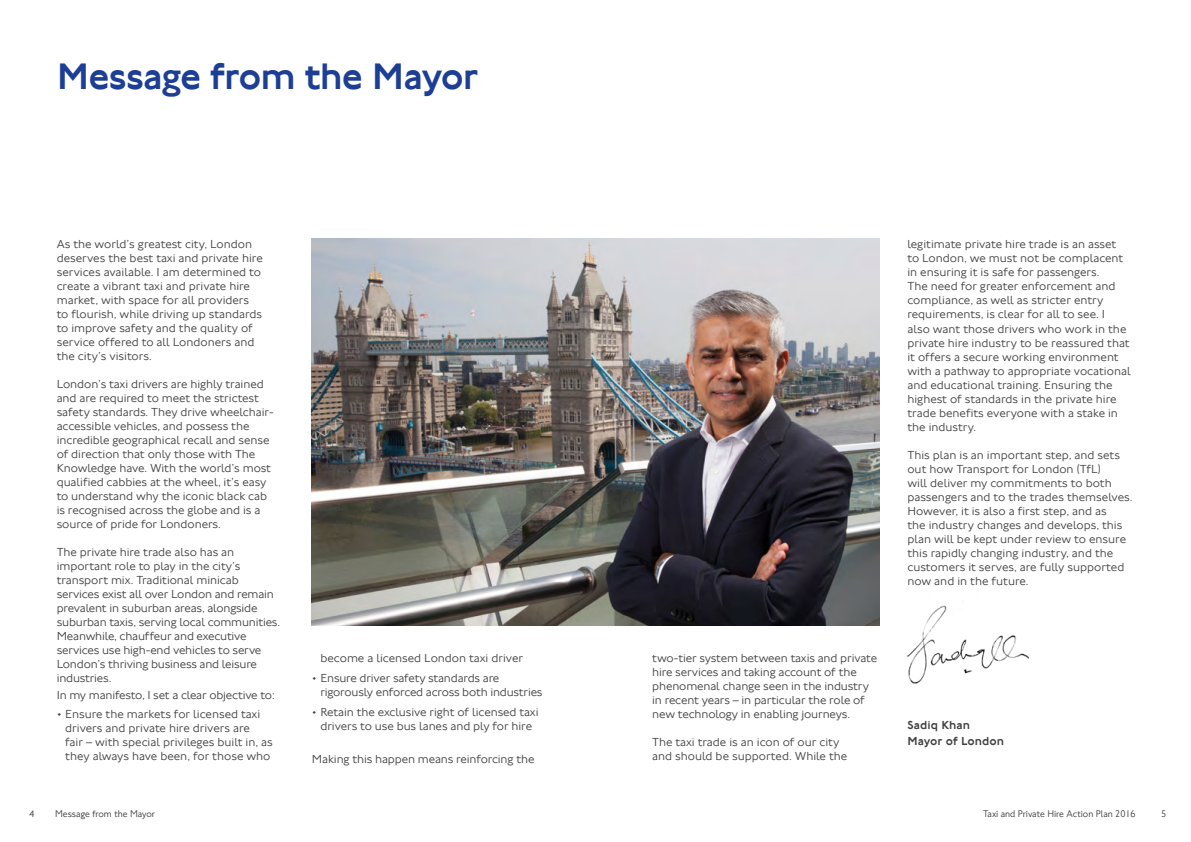
<style>
.page{position:relative;width:1191px;height:842px;background:#fff}
.page>*{position:absolute;margin:0;border:0;box-sizing:border-box;transform-origin:0 0}
.t1{font:500 38px "Johnston 100";letter-spacing:-.025em;color:#1c3e94}
.t2{font:300 12px/14px "Johnston 100";letter-spacing:-.005em;color:#414042}
.t3{font:500 12px/16px "Johnston 100";letter-spacing:.005em;color:#414042}
.t4{font:10px "NJ Font";color:#414042}
</style>
<div class="page">
<img style="left:312px;top:239px;width:567px;height:387px">
<img style="left:907px;top:605px;width:122px;height:79px">
<h1 class="t1" style="left:57px;top:55px;width:423px">Message from the Mayor</h1>
<p class="t2" style="left:57px;top:237px;width:208px">As the world’s greatest city, London deserves the best taxi and private hire services available. I am determined to create a vibrant taxi and private hire market, with space for all providers to flourish, while driving up standards to improve safety and the quality of service offered to all Londoners and the city’s visitors.</p>
<p class="t2" style="left:57px;top:377px;width:218px">London’s taxi drivers are highly trained and are required to meet the strictest safety standards. They drive wheelchair&shy;accessible vehicles, and possess the incredible geographical recall and sense of direction that only those with The Knowledge have. With the world’s most qualified cabbies at the wheel, it’s easy to understand why the iconic black cab is recognised across the globe and is a source of pride for Londoners.</p>
<p class="t2" style="left:57px;top:545px;width:225px">The private hire trade also has an important role to play in the city’s transport mix. Traditional minicab services exist all over London and remain prevalent in suburban areas, alongside suburban taxis, serving local communities.<br>Meanwhile, chauffeur and executive services use high-end vehicles to serve London’s thriving business and leisure industries.</p>
<p class="t2" style="left:57px;top:688px;width:220px">In my manifesto, I set a clear objective to:</p>
<p class="t2" style="left:65px;top:708px;width:209px;text-indent:-9px">• Ensure the markets for licensed taxi drivers and private hire drivers are<br>fair – with special privileges built in, as they always have been, for those who</p>
<p class="t4" style="left:29px;top:807px;width:7px">4</p>
<p class="t4" style="left:55px;top:807px;width:101px">Message from the Mayor</p>
<p class="t2" style="left:320px;top:651px;width:204px">become a licensed London taxi driver</p>
<p class="t2" style="left:320px;top:671px;width:224px;text-indent:-9px">• Ensure driver safety standards are rigorously enforced across both industries</p>
<p class="t2" style="left:312px;top:705px;width:228px;text-align:center">• Retain the exclusive right of licensed taxi drivers to use bus lanes and ply for hire</p>
<p class="t2" style="left:312px;top:753px;width:224px">Making this happen means reinforcing the</p>
<p class="t2" style="left:652px;top:651px;width:226px">two-tier system between taxis and private hire services and taking account of the phenomenal change seen in the industry in recent years – in particular the role of new technology in enabling journeys.</p>
<p class="t2" style="left:652px;top:735px;width:197px">The taxi trade is an icon of our city and should be supported. While the</p>
<p class="t2" style="left:907px;top:238px;width:225px">legitimate private hire trade is an asset to London, we must not be complacent in ensuring it is safe for passengers.<br>The need for greater enforcement and compliance, as well as stricter entry requirements, is clear for all to see. I<br>also want those drivers who work in the private hire industry to be reassured that it offers a secure working environment with a pathway to appropriate vocational and educational training. Ensuring the highest of standards in the private hire trade benefits everyone with a stake in the industry.</p>
<p class="t2" style="left:907px;top:448px;width:226px">This plan is an important step, and sets out how Transport for London (TfL)<br>will deliver my commitments to both passengers and to the trades themselves.<br>However, it is also a first step, and as<br>the industry changes and develops, this plan will be kept under review to ensure this rapidly changing industry, and the customers it serves, are fully supported now and in the future.</p>
<p class="t3" style="left:907px;top:717px;width:98px">Sadiq Khan<br>Mayor of London</p>
<p class="t4" style="left:983px;top:807px;width:154px">Taxi and Private Hire Action Plan 2016</p>
<p class="t4" style="left:1161px;top:807px;width:7px">5</p>
</div>
